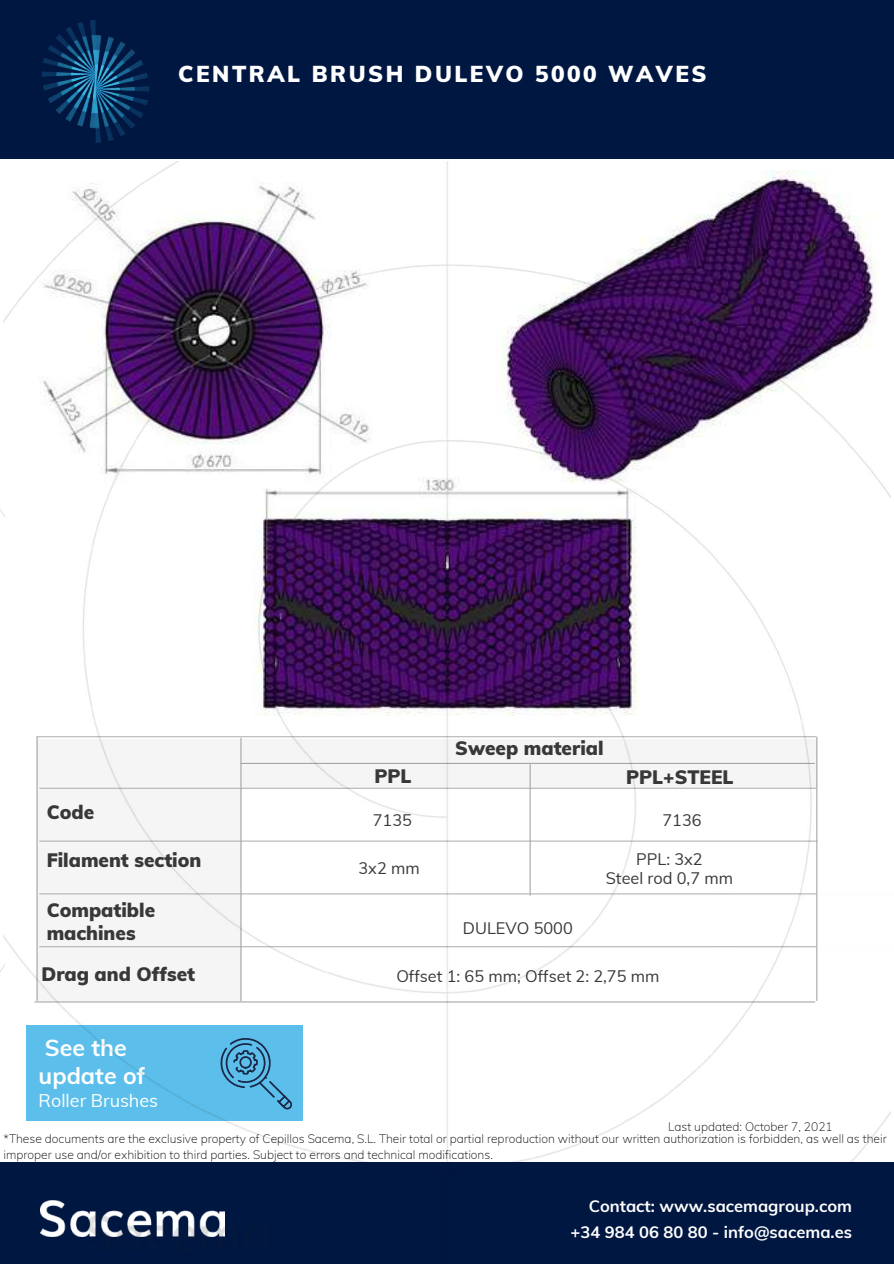
<style>
.page{position:relative;width:894px;height:1264px;background:#fff}
.page>*{position:absolute;margin:0;border:0;box-sizing:border-box;transform-origin:0 0}
.t1{font:700 23.1px/28.2px "Muli";color:#fff}
.t2{font:900 22.5px "Muli";letter-spacing:.11em;color:#fff}
.t3{font:900 19.05px/22.5px "Muli";color:#383838}
.t4{font:18px "Muli";color:#fff}
.t5{font:700 16.5px/26px "Muli";color:#fff;text-align:right}
.t6{font:16.35px/19.2px "Muli";color:#383838;text-align:center}
.t7{font:200 12px/12.5px "Muli";color:#000}
</style>
<div class="page">
<div style="left:0;top:0;width:893px;height:159px;background:#001742"></div>
<img style="left:42px;top:20px;width:108px;height:122px">
<hr style="left:731px;top:945px;width:162px;height:3px;background:#f6fffc">
<img style="left:0;top:320px;width:4px;height:652px">
<img style="left:4px;top:162px;width:886px;height:1101px">
<h2 class="t2" style="left:178px;top:60px;width:529px">CENTRAL BRUSH DULEVO 5000 WAVES</h2>
<h3 class="t3" style="left:455px;top:737px;width:150px">Sweep material</h3>
<h3 class="t3" style="left:47px;top:800px;width:49px">Code</h3>
<h3 class="t3" style="left:47px;top:848px;width:156px">Filament section</h3>
<h3 class="t3" style="left:47px;top:898px;width:110px">Compatible machines</h3>
<h3 class="t3" style="left:42px;top:962px;width:155px">Drag and Offset</h3>
<h1 class="t1" style="left:39px;top:1033px;width:108px">See the update of</h1>
<h3 class="t4" style="left:39px;top:1088px;width:121px">Roller Brushes</h3>
<h3 class="t3" style="left:374px;top:764px;width:39px">PPL</h3>
<h3 class="t3" style="left:626px;top:766px;width:109px">PPL+STEEL</h3>
<h3 class="t6" style="left:373px;top:810px;width:41px">7135</h3>
<h3 class="t6" style="left:662px;top:810px;width:41px">7136</h3>
<h3 class="t6" style="left:358px;top:858px;width:63px">3x2 mm</h3>
<h3 class="t6" style="left:605px;top:848px;width:129px">PPL: 3x2<br>Steel rod 0,7 mm</h3>
<h3 class="t6" style="left:463px;top:918px;width:111px">DULEVO 5000</h3>
<h3 class="t6" style="left:396px;top:965px;width:264px">Offset 1: 65 mm; Offset 2: 2,75 mm</h3>
<p class="t7" style="left:4px;top:1119px;width:884px;text-indent:664px">Last updated: October 7, 2021<br>*These documents are the exclusive property of Cepillos Sacema, S.L. Their total or partial reproduction without our written authorization is forbidden, as well as their</p>
<p class="t7" style="left:4px;top:1148px;width:490px">improper use and/or exhibition to third parties. Subject to errors and technical modifications.</p>
<h3 class="t5" style="left:570px;top:1192px;width:283px">Contact: www.sacemagroup.com +34 984 06 80 80 - info@sacema.es</h3>
</div>
